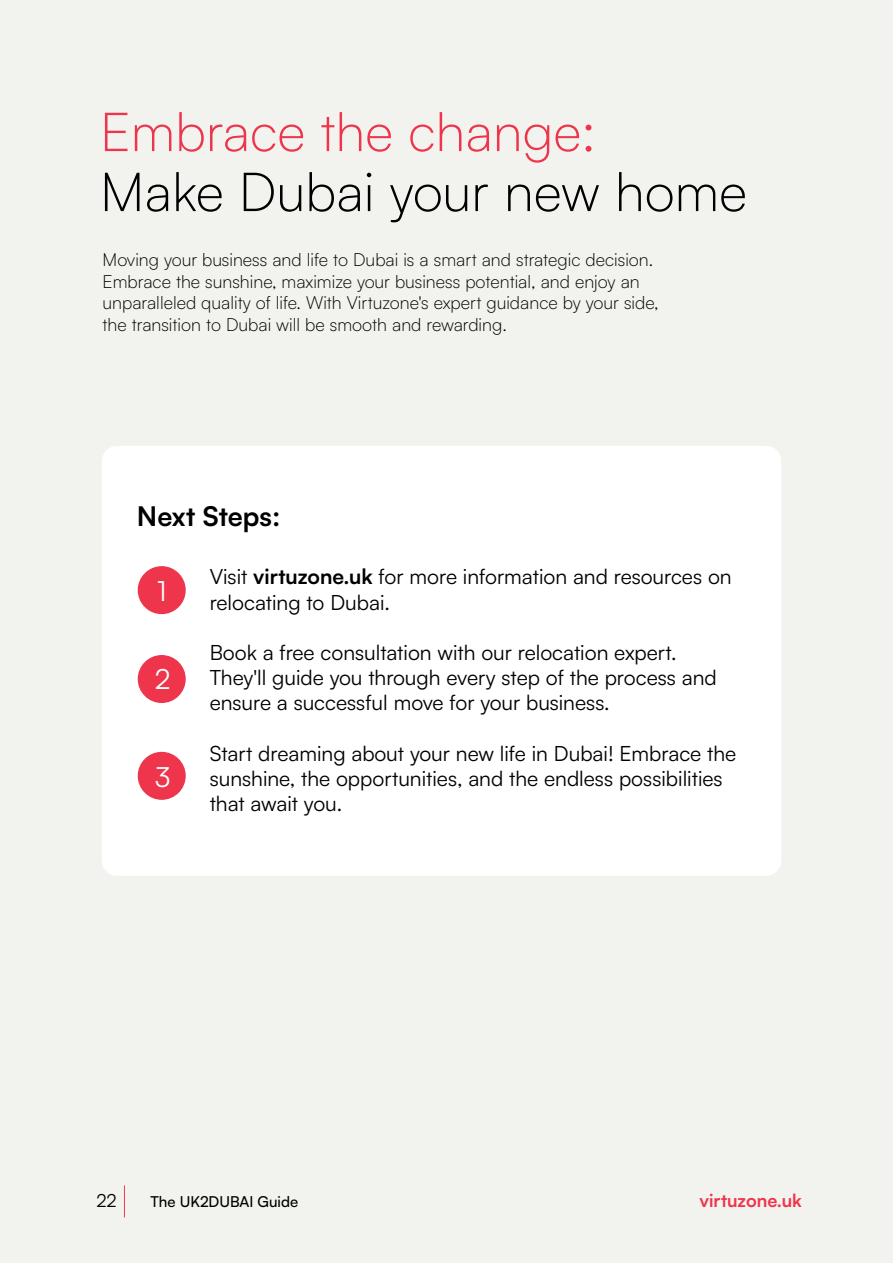
<style>
.page{position:relative;width:893px;height:1263px;background:#fff}
.page>*{position:absolute;margin:0;border:0;box-sizing:border-box;transform-origin:0 0}
.t1{font:300 54px "Satoshi";color:#000}
.t2{font:300 54px "Satoshi";color:#ee354c}
.t3{font:27.75px "Satoshi";color:#fff}
.t4{font:700 27px "Satoshi";color:#000}
.t5{font:21px/25.2px "Satoshi";color:#000}
.t6{font:300 18px/21.6px "Satoshi";color:#000}
.t7{font:700 18px "Satoshi";color:#ee354c}
.t8{font:18px "Satoshi";color:#000}
.t9{font:500 15px "Satoshi";color:#000}
.s1{font-weight:700}
</style>
<div class="page">
<div style="left:0;top:0;width:893px;height:1262px;background:#f2f3ee"></div>
<div style="left:102px;top:446px;width:679px;height:430px;background:#fff;border-radius:15px"></div>
<div style="left:138px;top:566px;width:48px;height:48px;background:#ee354c;border-radius:50%"></div>
<div style="left:138px;top:655px;width:48px;height:48px;background:#ee354c;border-radius:50%"></div>
<div style="left:138px;top:752px;width:48px;height:48px;background:#ee354c;border-radius:50%"></div>
<hr style="left:124px;top:1185px;width:1px;height:32px;background:#ee354d">
<h1 class="t2" style="left:100px;top:97px;width:497px">Embrace the change:</h1>
<h1 class="t1" style="left:100px;top:157px;width:648px">Make Dubai your new home</h1>
<p class="t6" style="left:103px;top:248px;width:558px">Moving your business and life to Dubai is a smart and strategic decision.<br>Embrace the sunshine, maximize your business potential, and enjoy an unparalleled quality of life. With Virtuzone's expert guidance by your side, the transition to Dubai will be smooth and rewarding.</p>
<p class="t4" style="left:137px;top:496px;width:145px">Next Steps:</p>
<p class="t5" style="left:210px;top:563px;width:523px">Visit <span class="s1">virtuzone.uk</span> for more information and resources on relocating to Dubai.</p>
<p class="t5" style="left:210px;top:639px;width:509px">Book a free consultation with our relocation expert.<br>They'll guide you through every step of the process and ensure a successful move for your business.</p>
<p class="t5" style="left:210px;top:740px;width:528px">Start dreaming about your new life in Dubai! Embrace the sunshine, the opportunities, and the endless possibilities that await you.</p>
<h2 class="t3" style="left:157px;top:572px;width:11px">1</h2>
<h2 class="t3" style="left:155px;top:660px;width:17px">2</h2>
<h2 class="t3" style="left:155px;top:758px;width:17px">3</h2>
<p class="t8" style="left:96px;top:1188px;width:22px">22</p>
<p class="t9" style="left:150px;top:1191px;width:149px">The UK2DUBAI Guide</p>
<p class="t7" style="left:699px;top:1187px;width:104px">virtuzone.uk</p>
</div>
